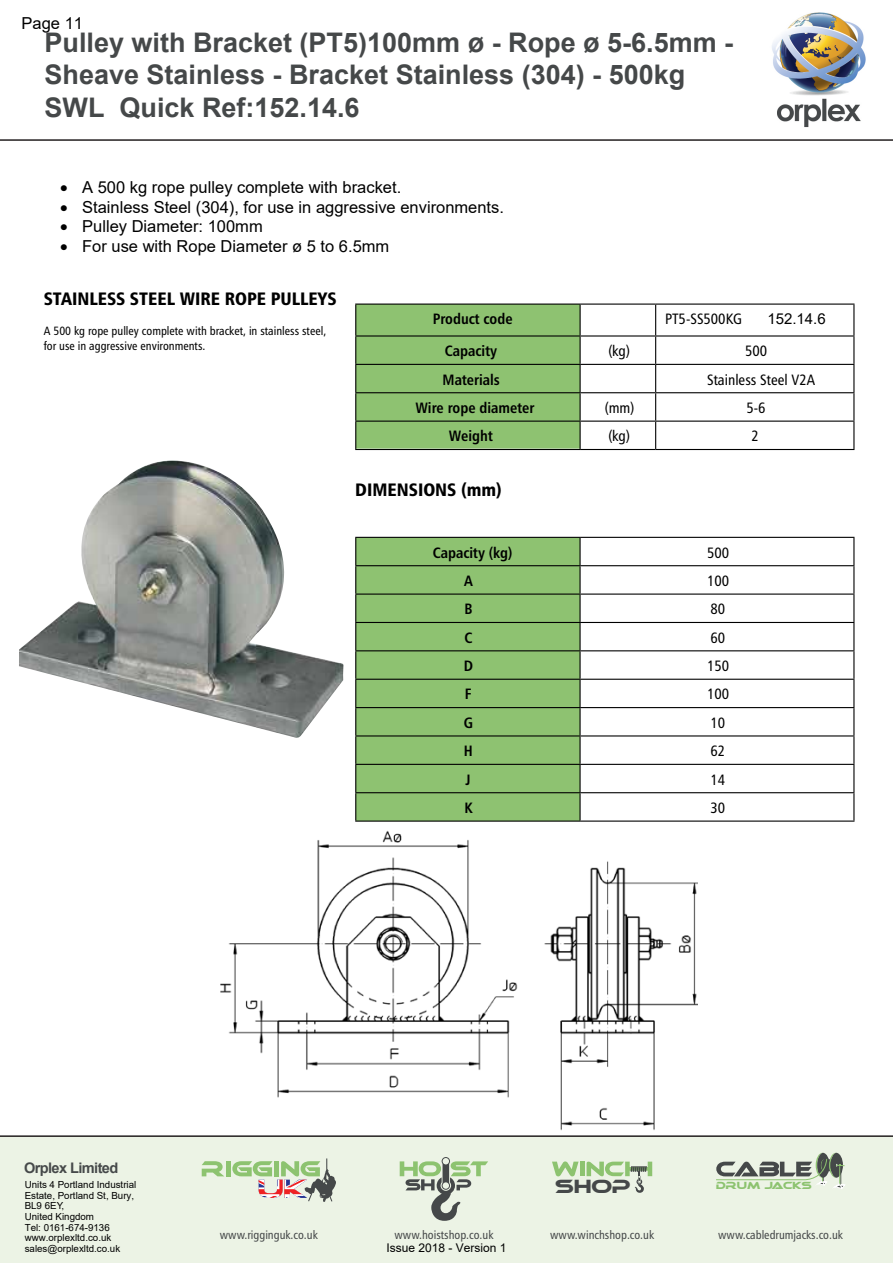
<style>
.page{position:relative;width:893px;height:1263px;background:#fff}
.page>*{position:absolute;margin:0;border:0;box-sizing:border-box;transform-origin:0 0}
.t1{font:700 27px/32.4px "Arial";color:#454849}
.t2{font:18px "Humanist 777 BT Black Condensed B";color:#000}
.t3{font:18px "Ethnocentric";color:#454849}
.t4{font:16.5px "Arial";color:#000}
.t5{font:15px "Humanist 777 BT Bold Condensed B";color:#000}
.t6{font:15px "Humanist 777 BT Roman Condensed B";color:#000}
.t7{font:15px "Arial";color:#000}
.t8{font:700 14.55px "Arial";letter-spacing:-.04em;color:#46494a}
.t9{font:12px/14.4px "Humanist 777 BT Roman Condensed B";color:#000}
.t10{font:12px "Humanist 777 BT Roman Condensed B";color:#454849}
.t11{font:12px "Arial";color:#000}
.t12{font:9.75px/10.6px "Arial";color:#000}
.t13{font:9.75px "Ethnocentric";color:#8dc370}
</style>
<div class="page">
<div style="left:0;top:1136px;width:893px;height:127px;background:#ecf3e5"></div>
<hr style="left:0;top:139px;width:893px;height:2px;background:#231f20">
<hr style="left:0;top:1135px;width:893px;height:2px;background:#231f20">
<svg style="left:400px;top:1157px;width:88px;height:64px"></svg>
<svg style="left:716px;top:1153px;width:129px;height:36px"></svg>
<svg style="left:552px;top:1161px;width:27px;height:15px"></svg>
<hr style="left:580px;top:1161px;width:4px;height:15px;background:#8dc370">
<svg style="left:587px;top:1161px;width:65px;height:32px"></svg>
<svg style="left:202px;top:1161px;width:22px;height:15px"></svg>
<div style="left:226px;top:1161px;width:5px;height:15px;background:#8dc370"></div>
<svg style="left:232px;top:1158px;width:104px;height:44px"></svg>
<img style="left:19px;top:460px;width:325px;height:278px">
<img style="left:220px;top:830px;width:298px;height:268px">
<img style="left:544px;top:861px;width:153px;height:270px">
<hr style="left:580px;top:364px;width:76px;height:1px;background:#000">
<hr style="left:656px;top:364px;width:198px;height:1px;background:#000">
<hr style="left:580px;top:392px;width:76px;height:1px;background:#000">
<hr style="left:656px;top:392px;width:198px;height:1px;background:#000">
<hr style="left:580px;top:421px;width:76px;height:1px;background:#000">
<hr style="left:656px;top:421px;width:198px;height:1px;background:#000">
<hr style="left:580px;top:304px;width:76px;height:1px;background:#000">
<hr style="left:656px;top:304px;width:198px;height:1px;background:#000">
<hr style="left:853px;top:305px;width:1px;height:30px;background:#000">
<hr style="left:580px;top:335px;width:76px;height:2px;background:#000">
<hr style="left:656px;top:335px;width:198px;height:2px;background:#000">
<svg style="left:853px;top:337px;width:1px;height:112px"></svg>
<hr style="left:580px;top:449px;width:76px;height:1px;background:#000">
<hr style="left:656px;top:449px;width:198px;height:1px;background:#000">
<hr style="left:655px;top:305px;width:1px;height:30px;background:#000">
<svg style="left:355px;top:304px;width:226px;height:145px;background:#87b96c"></svg>
<svg style="left:655px;top:337px;width:1px;height:112px"></svg>
<hr style="left:355px;top:449px;width:225px;height:1px;background:#000">
<div style="left:356px;top:538px;width:223px;height:282px;background:#8ec271"></div>
<hr style="left:355px;top:565px;width:225px;height:1px;background:#000">
<hr style="left:580px;top:565px;width:274px;height:1px;background:#000">
<hr style="left:355px;top:593px;width:225px;height:2px;background:#000">
<hr style="left:580px;top:593px;width:274px;height:2px;background:#000">
<hr style="left:355px;top:622px;width:225px;height:1px;background:#000">
<hr style="left:580px;top:622px;width:274px;height:1px;background:#000">
<hr style="left:355px;top:650px;width:225px;height:1px;background:#000">
<hr style="left:580px;top:650px;width:274px;height:1px;background:#000">
<hr style="left:355px;top:679px;width:225px;height:1px;background:#000">
<hr style="left:580px;top:679px;width:274px;height:1px;background:#000">
<hr style="left:355px;top:707px;width:225px;height:1px;background:#000">
<hr style="left:580px;top:707px;width:274px;height:1px;background:#000">
<hr style="left:355px;top:735px;width:225px;height:1px;background:#000">
<hr style="left:580px;top:735px;width:274px;height:1px;background:#000">
<hr style="left:355px;top:764px;width:225px;height:1px;background:#000">
<hr style="left:580px;top:764px;width:274px;height:1px;background:#000">
<hr style="left:355px;top:792px;width:225px;height:1px;background:#000">
<hr style="left:580px;top:792px;width:274px;height:1px;background:#000">
<hr style="left:580px;top:537px;width:274px;height:1px;background:#000">
<svg style="left:853px;top:538px;width:1px;height:282px"></svg>
<hr style="left:580px;top:820px;width:274px;height:2px;background:#000">
<hr style="left:355px;top:537px;width:225px;height:1px;background:#000">
<hr style="left:579px;top:538px;width:2px;height:27px;background:#000">
<hr style="left:579px;top:566px;width:2px;height:27px;background:#000">
<hr style="left:579px;top:595px;width:2px;height:27px;background:#000">
<hr style="left:579px;top:623px;width:2px;height:27px;background:#000">
<hr style="left:579px;top:651px;width:2px;height:28px;background:#000">
<hr style="left:579px;top:680px;width:2px;height:27px;background:#000">
<hr style="left:579px;top:708px;width:2px;height:27px;background:#000">
<hr style="left:579px;top:736px;width:2px;height:28px;background:#000">
<hr style="left:579px;top:765px;width:2px;height:27px;background:#000">
<svg style="left:355px;top:538px;width:1px;height:282px"></svg>
<hr style="left:579px;top:793px;width:2px;height:27px;background:#000">
<hr style="left:355px;top:820px;width:225px;height:2px;background:#000">
<img style="left:772px;top:13px;width:94px;height:115px">
<p class="t4" style="left:22px;top:12px;width:63px">Page 11</p>
<p class="t1" style="left:45px;top:27px;width:690px">Pulley with Bracket (PT5)100mm ø - Rope ø 5-6.5mm -<br>Sheave Stainless - Bracket Stainless (304) - 500kg<br>SWL Quick Ref:152.14.6</p>
<p class="t4" style="left:60px;top:176px;width:343px">• A 500 kg rope pulley complete with bracket.</p>
<p class="t4" style="left:60px;top:195px;width:445px">• Stainless Steel (304), for use in aggressive environments.</p>
<p class="t4" style="left:60px;top:215px;width:204px">• Pulley Diameter: 100mm</p>
<p class="t4" style="left:60px;top:235px;width:331px">• For use with Rope Diameter ø 5 to 6.5mm</p>
<p class="t2" style="left:44px;top:287px;width:294px">STAINLESS STEEL WIRE ROPE PULLEYS</p>
<p class="t9" style="left:44px;top:324px;width:284px">A 500 kg rope pulley complete with bracket, in stainless steel, for use in aggressive environments.</p>
<p class="t5" style="left:433px;top:310px;width:81px">Product code</p>
<p class="t6" style="left:665px;top:310px;width:78px">PT5-SS500KG</p>
<p class="t7" style="left:767px;top:309px;width:60px">152.14.6</p>
<p class="t5" style="left:445px;top:341px;width:54px">Capacity</p>
<p class="t6" style="left:608px;top:342px;width:23px">(kg)</p>
<p class="t6" style="left:745px;top:342px;width:24px">500</p>
<p class="t5" style="left:443px;top:370px;width:59px">Materials</p>
<p class="t6" style="left:707px;top:370px;width:109px">Stainless Steel V2A</p>
<p class="t5" style="left:415px;top:398px;width:120px">Wire rope diameter</p>
<p class="t6" style="left:605px;top:398px;width:31px">(mm)</p>
<p class="t6" style="left:746px;top:398px;width:21px">5-6</p>
<p class="t5" style="left:449px;top:427px;width:46px">Weight</p>
<p class="t6" style="left:608px;top:427px;width:23px">(kg)</p>
<p class="t6" style="left:752px;top:427px;width:9px">2</p>
<p class="t2" style="left:355px;top:479px;width:148px">DIMENSIONS (MM)</p>
<p class="t5" style="left:433px;top:543px;width:81px">Capacity (kg)</p>
<p class="t6" style="left:707px;top:543px;width:24px">500</p>
<p class="t5" style="left:464px;top:571px;width:10px">A</p>
<p class="t6" style="left:707px;top:571px;width:24px">100</p>
<p class="t5" style="left:464px;top:600px;width:9px">B</p>
<p class="t6" style="left:710px;top:600px;width:16px">80</p>
<p class="t5" style="left:464px;top:628px;width:10px">C</p>
<p class="t6" style="left:710px;top:628px;width:16px">60</p>
<p class="t5" style="left:464px;top:656px;width:11px">D</p>
<p class="t6" style="left:707px;top:656px;width:24px">150</p>
<p class="t5" style="left:465px;top:685px;width:8px">F</p>
<p class="t6" style="left:707px;top:685px;width:24px">100</p>
<p class="t5" style="left:464px;top:713px;width:11px">G</p>
<p class="t6" style="left:710px;top:713px;width:16px">10</p>
<p class="t5" style="left:464px;top:741px;width:10px">H</p>
<p class="t6" style="left:710px;top:742px;width:16px">62</p>
<p class="t5" style="left:466px;top:770px;width:7px">J</p>
<p class="t6" style="left:710px;top:770px;width:16px">14</p>
<p class="t5" style="left:464px;top:798px;width:10px">K</p>
<p class="t6" style="left:710px;top:798px;width:16px">30</p>
<p class="t8" style="left:24px;top:1157px;width:96px">Orplex Limited</p>
<p class="t12" style="left:25px;top:1179px;width:113px">Units 4 Portland Industrial<br>Estate, Portland St, Bury,<br>BL9 6EY,<br>United Kingdom<br>Tel: 0161-674-9136 www.orplexltd.co.uk sales@orplexltd.co.uk</p>
<p class="t3" style="left:556px;top:1177px;width:76px">SHOP</p>
<p class="t13" style="left:716px;top:1180px;width:97px">DRUM JACKS</p>
<p class="t10" style="left:220px;top:1228px;width:99px">www.rigginguk.co.uk</p>
<p class="t10" style="left:394px;top:1228px;width:100px">www.hoistshop.co.uk</p>
<p class="t10" style="left:550px;top:1228px;width:106px">www.winchshop.co.uk</p>
<p class="t10" style="left:718px;top:1228px;width:126px">www.cabledrumjacks.co.uk</p>
<p class="t11" style="left:386px;top:1239px;width:122px">Issue 2018 - Version 1</p>
</div>
